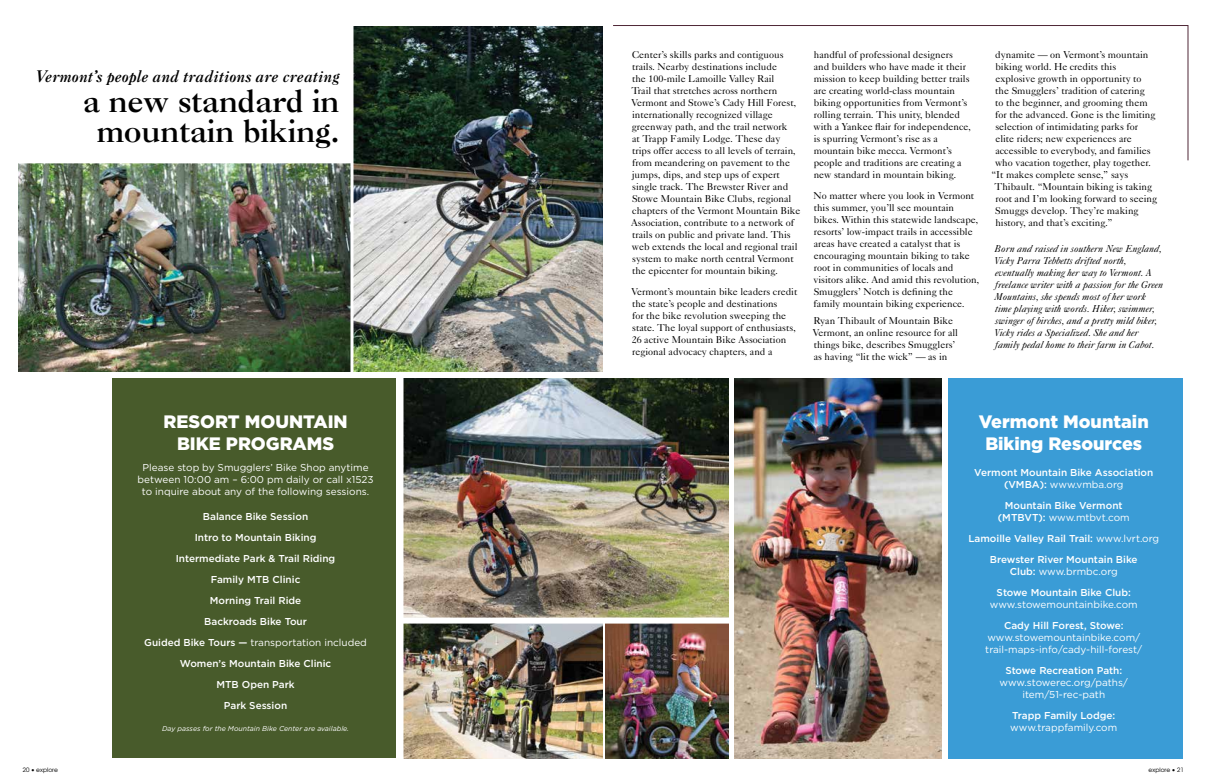
<style>
.page{position:relative;width:1206px;height:783px;background:#fff}
.page>*{position:absolute;margin:0;border:0;box-sizing:border-box;transform-origin:0 0}
.t1{font:31px/30px "Caslon Three LT";color:#000;text-align:center}
.t2{font:900 18px/21.6px "Gotham HTF";color:#fff;text-align:center}
.t3{font:italic 16px "Caslon Three LT";color:#000}
.t4{font:10px/12px "Caslon Five Forty LT";color:#000}
.t5{font:500 10px/21px "Gotham HTF";color:#fff;text-align:center}
.t6{font:italic 10px/12px "Caslon Five Forty LT";color:#000}
.t7{font:10px/12px "Gotham HTF";color:#fff;text-align:center}
.t8{font:italic 7px "Gotham HTF";color:#fff}
.t9{font:6px "Avant Garde";color:#000}
.s1{font-weight:400}
</style>
<div class="page">
<img style="left:734px;top:378px;width:207px;height:381px">
<img style="left:605px;top:624px;width:123px;height:135px">
<div style="left:949px;top:378px;width:234px;height:387px;background:#3a9cd6"></div>
<img style="left:354px;top:26px;width:249px;height:346px">
<img style="left:18px;top:163px;width:332px;height:209px">
<img style="left:404px;top:378px;width:324px;height:240px">
<img style="left:404px;top:624px;width:199px;height:135px">
<svg style="left:350px;top:26px;width:4px;height:346px"></svg>
<svg style="left:403px;top:378px;width:1px;height:381px"></svg>
<div style="left:402px;top:618px;width:332px;height:6px;background:#fff"></div>
<div style="left:112px;top:378px;width:284px;height:380px;background:#485b2b"></div>
<div style="left:37px;top:759px;width:1169px;height:6px;background:#fff"></div>
<svg style="left:613px;top:25px;width:576px;height:136px"></svg>
<h3 class="t3" style="left:36px;top:67px;width:306px">Vermont’s people and traditions are creating</h3>
<h1 class="t1" style="left:83px;top:86px;width:258px">a new standard in mountain biking.</h1>
<h2 class="t2" style="left:163px;top:410px;width:186px">RESORT MOUNTAIN<br>BIKE PROGRAMS</h2>
<p class="t7" style="left:138px;top:461px;width:237px">Please stop by Smugglers’ Bike Shop anytime between 10:00 am – 6:00 pm daily or call x1523 to inquire about any of the following sessions.</p>
<p class="t5" style="left:144px;top:506px;width:224px">Balance Bike Session<br>Intro to Mountain Biking<br>Intermediate Park &amp; Trail Riding<br>Family MTB Clinic<br>Morning Trail Ride<br>Backroads Bike Tour<br>Guided Bike Tours — <span class="s1">transportation included<br></span>Women’s Mountain Bike Clinic<br>MTB Open Park<br>Park Session</p>
<p class="t8" style="left:162px;top:725px;width:188px">Day passes for the Mountain Bike Center are available.</p>
<p class="t4" style="left:631px;top:49px;width:171px">Center’s skills parks and contiguous trails. Nearby destinations include<br>the 100-mile Lamoille Valley Rail<br>Trail that stretches across northern Vermont and Stowe’s Cady Hill Forest, internationally recognized village greenway path, and the trail network<br>at Trapp Family Lodge. These day trips offer access to all levels of terrain, from meandering on pavement to the jumps, dips, and step ups of expert single track. The Brewster River and Stowe Mountain Bike Clubs, regional chapters of the Vermont Mountain Bike Association, contribute to a network of trails on public and private land. This web extends the local and regional trail system to make north central Vermont the epicenter for mountain biking.</p>
<p class="t4" style="left:631px;top:286px;width:168px">Vermont’s mountain bike leaders credit the state’s people and destinations<br>for the bike revolution sweeping the state. The loyal support of enthusiasts, 26 active Mountain Bike Association regional advocacy chapters, and a</p>
<p class="t4" style="left:813px;top:49px;width:159px">handful of professional designers<br>and builders who have made it their mission to keep building better trails are creating world-class mountain biking opportunities from Vermont’s rolling terrain. This unity, blended with a Yankee flair for independence, is spurring Vermont’s rise as a mountain bike mecca. Vermont’s people and traditions are creating a new standard in mountain biking.</p>
<p class="t4" style="left:813px;top:190px;width:167px">No matter where you look in Vermont this summer, you’ll see mountain bikes. Within this statewide landscape, resorts’ low-impact trails in accessible areas have created a catalyst that is encouraging mountain biking to take root in communities of locals and visitors alike. And amid this revolution, Smugglers’ Notch is defining the family mountain biking experience.</p>
<p class="t4" style="left:813px;top:314px;width:147px">Ryan Thibault of Mountain Bike<br>Vermont, an online resource for all things bike, describes Smugglers’ as having “lit the wick” — as in</p>
<p class="t4" style="left:995px;top:49px;width:155px">dynamite — on Vermont’s mountain</p>
<p class="t4" style="left:995px;top:61px;width:122px">biking world. He credits this</p>
<p class="t4" style="left:995px;top:73px;width:148px">explosive growth in opportunity to</p>
<p class="t4" style="left:995px;top:85px;width:151px">the Smugglers’ tradition of catering</p>
<p class="t4" style="left:995px;top:97px;width:154px">to the beginner, and grooming them</p>
<p class="t4" style="left:995px;top:109px;width:162px">for the advanced. Gone is the limiting</p>
<p class="t4" style="left:995px;top:121px;width:144px">selection of intimidating parks for</p>
<p class="t4" style="left:995px;top:133px;width:138px">elite riders; new experiences are</p>
<p class="t4" style="left:995px;top:145px;width:157px">accessible to everybody, and families</p>
<p class="t4" style="left:995px;top:157px;width:157px">who vacation together, play together.</p>
<p class="t4" style="left:991px;top:169px;width:138px">“It makes complete sense,” says</p>
<p class="t4" style="left:995px;top:181px;width:159px">Thibault. “Mountain biking is taking</p>
<p class="t4" style="left:995px;top:193px;width:163px">root and I’m looking forward to seeing</p>
<p class="t4" style="left:995px;top:205px;width:145px">Smuggs develop. They’re making</p>
<p class="t4" style="left:995px;top:217px;width:119px">history, and that’s exciting.”</p>
<p class="t6" style="left:995px;top:242px;width:170px">Born and raised in southern New England, Vicky Parra Tebbetts drifted north, eventually making her way to Vermont. A freelance writer with a passion for the Green Mountains, she spends most of her work time playing with words. Hiker, swimmer, swinger of birches, and a pretty mild biker, Vicky rides a Specialized. She and her family pedal home to their farm in Cabot.</p>
<h2 class="t2" style="left:979px;top:411px;width:171px">Vermont Mountain<br>Biking Resources</h2>
<p class="t5" style="left:974px;top:466px;width:181px;line-height:12px">Vermont Mountain Bike Association (VMBA): <span class="s1">www.vmba.org</span></p>
<p class="t5" style="left:998px;top:499px;width:133px;line-height:12px">Mountain Bike Vermont (MTBVT): <span class="s1">www.mtbvt.com</span></p>
<p class="t5" style="left:968px;top:527px;width:192px">Lamoille Valley Rail Trail: <span class="s1">www.lvrt.org<br></span>Brewster River Mountain Bike</p>
<p class="t5" style="left:997px;top:560px;width:136px">Club: <span class="s1">www.brmbc.org<br></span>Stowe Mountain Bike Club:</p>
<p class="t7" style="left:990px;top:598px;width:149px">www.stowemountainbike.com</p>
<p class="t5" style="left:1004px;top:614px;width:121px">Cady Hill Forest, Stowe:</p>
<p class="t7" style="left:985px;top:631px;width:158px;text-align:left">www.stowemountainbike.com/ trail-maps-info/cady-hill-forest/</p>
<p class="t5" style="left:1005px;top:659px;width:118px">Stowe Recreation Path:</p>
<p class="t7" style="left:1000px;top:676px;width:130px">www.stowerec.org/paths/ item/51-rec-path</p>
<p class="t5" style="left:1012px;top:704px;width:105px">Trapp Family Lodge:</p>
<p class="t7" style="left:1010px;top:721px;width:108px">www.trappfamily.com</p>
<p class="t9" style="left:23px;top:766px;width:37px">20 • explore</p>
<p class="t9" style="left:1149px;top:766px;width:37px">explore • 21</p>
</div>
